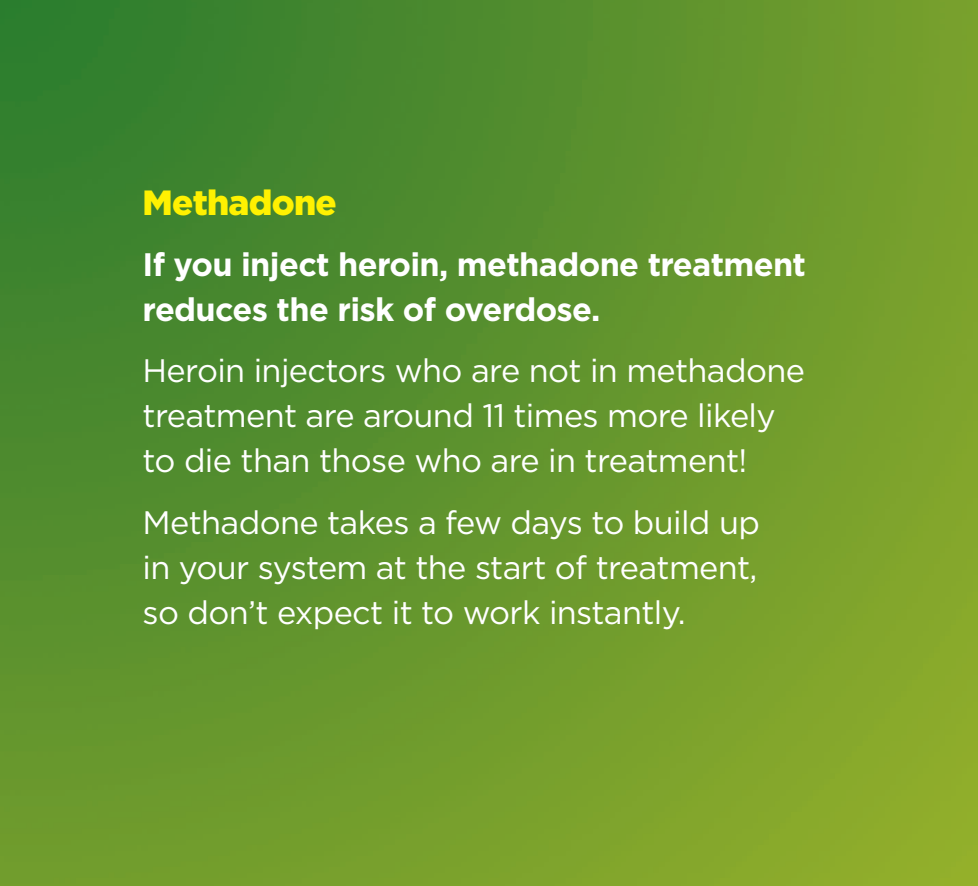
<style>
.page{position:relative;width:978px;height:886px;background:#fff}
.page>*{position:absolute;margin:0;border:0;box-sizing:border-box;transform-origin:0 0}
.t1{font:900 35px "Gotham";letter-spacing:-.02em;color:#fff101}
.t2{font:32.5px/45px "Gotham";letter-spacing:-.02em;color:#fff}
.t3{font:700 32.5px/45px "Gotham";letter-spacing:-.02em;color:#fff}
</style>
<div class="page">
<img style="left:0;top:0;width:978px;height:886px">
<p class="t1" style="left:143px;top:178px;width:196px">Methadone</p>
<p class="t3" style="left:143px;top:242px;width:665px">If you inject heroin, methadone treatment reduces the risk of overdose.</p>
<p class="t2" style="left:143px;top:348px;width:664px">Heroin injectors who are not in methadone treatment are around 11 times more likely to die than those who are in treatment!</p>
<p class="t2" style="left:143px;top:499px;width:619px;text-align:justify">Methadone takes a few days to build up in your system at the start of treatment, so don’t expect it to work instantly.</p>
</div>
